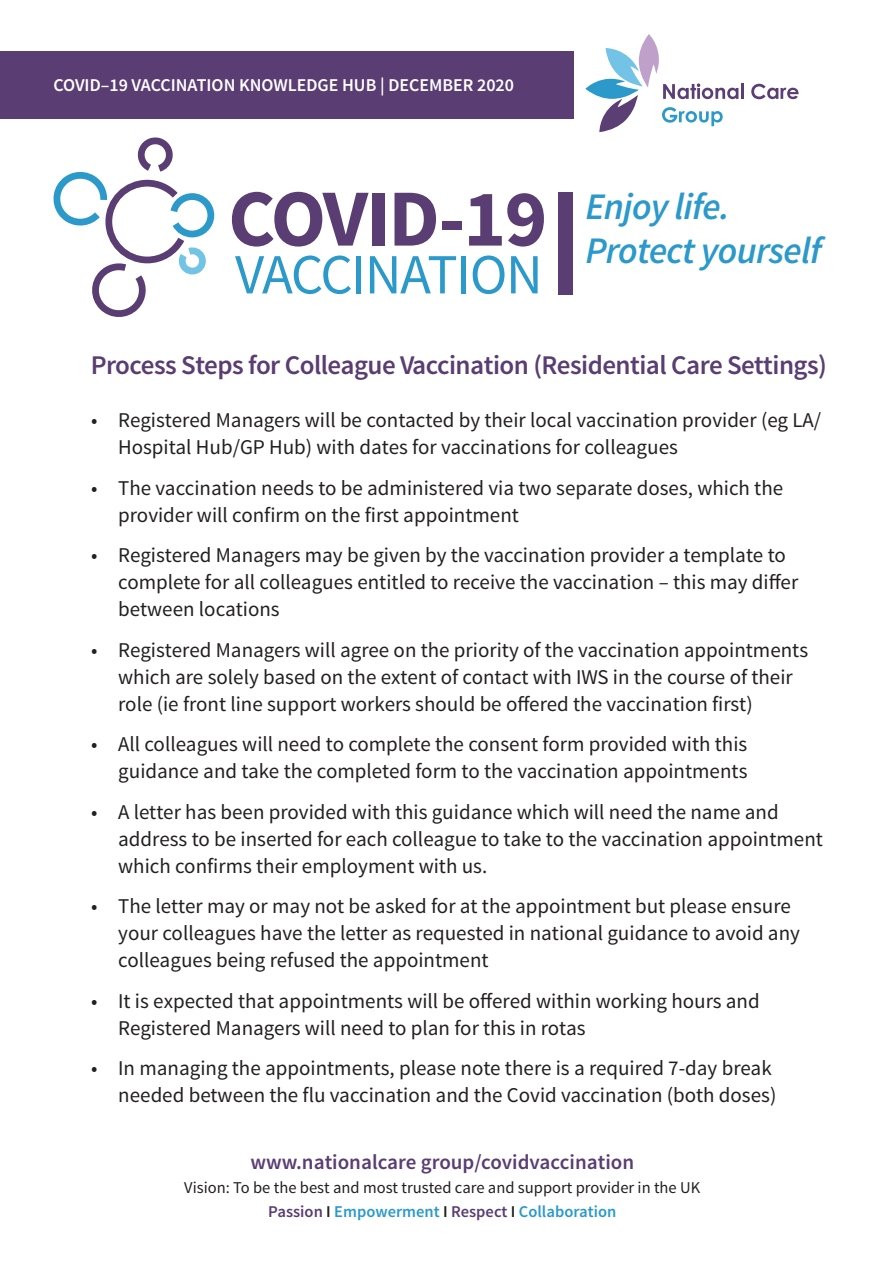
<style>
.page{position:relative;width:893px;height:1263px;background:#fff}
.page>*{position:absolute;margin:0;border:0;box-sizing:border-box;transform-origin:0 0}
.t1{font:700 81px "Source Sans Pro";letter-spacing:-.02em;color:#5a3d73}
.t2{font:56.7px "Source Sans Pro";letter-spacing:-.02em;color:#2b99ca}
.t3{font:italic 600 37.5px/44.8px "Source Sans Pro";letter-spacing:-.02em;color:#2b99ca}
.t4{font:600 27px "Source Sans Pro";letter-spacing:-.02em;color:#5a3d73}
.t5{font:21px/27px "Source Sans Pro";color:#231f20}
.t6{font:600 21px "Source Sans Pro";color:#5a3d73}
.t7{font:600 18px "Source Sans Pro";color:#fff}
.t8{font:16.5px/24px "Source Sans Pro";color:#231f20;text-align:center}
.s1{font-weight:600;color:#5a3d73}
.s2{font-weight:600}
.s3{font-weight:600;color:#2b99ca}
</style>
<div class="page">
<svg style="left:53px;top:137px;width:158px;height:180px"></svg>
<div style="left:559px;top:192px;width:14px;height:103px;background:#5a3d73"></div>
<div style="left:0;top:52px;width:573px;height:67px;background:#5a3d73"></div>
<hr style="left:741px;top:84px;width:3px;height:15px;background:#5a3e74">
<svg style="left:751px;top:84px;width:48px;height:15px"></svg>
<svg style="left:585px;top:34px;width:153px;height:98px"></svg>
<p class="t7" style="left:53px;top:73px;width:462px">COVID–19 VACCINATION KNOWLEDGE HUB | DECEMBER 2020</p>
<h1 class="t1" style="left:228px;top:167px;width:321px">COVID-19</h1>
<h2 class="t2" style="left:235px;top:239px;width:309px">VACCINATION</h2>
<h3 class="t3" style="left:585px;top:184px;width:238px">Enjoy life.<br>Protect yourself</h3>
<p class="t4" style="left:91px;top:348px;width:738px">Process Steps for Colleague Vaccination (Residential Care Settings)</p>
<p class="t5" style="left:118px;top:407px;width:704px;text-indent:-27px">• Registered Managers will be contacted by their local vaccination provider (eg LA/<br>Hospital Hub/GP Hub) with dates for vaccinations for colleagues</p>
<p class="t5" style="left:118px;top:475px;width:666px;text-indent:-27px">• The vaccination needs to be administered via two separate doses, which the provider will confirm on the first appointment</p>
<p class="t5" style="left:118px;top:542px;width:682px;text-indent:-27px">• Registered Managers may be given by the vaccination provider a template to complete for all colleagues entitled to receive the vaccination – this may differ between locations</p>
<p class="t5" style="left:118px;top:637px;width:691px;text-indent:-27px">• Registered Managers will agree on the priority of the vaccination appointments which are solely based on the extent of contact with IWS in the course of their role (ie front line support workers should be offered the vaccination first)</p>
<p class="t5" style="left:91px;top:731px;width:658px;text-align:right">• All colleagues will need to complete the consent form provided with this guidance and take the completed form to the vaccination appointments</p>
<p class="t5" style="left:118px;top:799px;width:706px;text-indent:-27px">• A letter has been provided with this guidance which will need the name and address to be inserted for each colleague to take to the vaccination appointment which confirms their employment with us.</p>
<p class="t5" style="left:118px;top:893px;width:683px;text-indent:-27px">• The letter may or may not be asked for at the appointment but please ensure your colleagues have the letter as requested in national guidance to avoid any colleagues being refused the appointment</p>
<p class="t5" style="left:118px;top:988px;width:643px;text-indent:-27px">• It is expected that appointments will be offered within working hours and<br>Registered Managers will need to plan for this in rotas</p>
<p class="t5" style="left:91px;top:1055px;width:687px;text-align:right">• In managing the appointments, please note there is a required 7-day break needed between the flu vaccination and the Covid vaccination (both doses)</p>
<p class="t6" style="left:250px;top:1149px;width:385px">www.nationalcare group/covidvaccination</p>
<p class="t8" style="left:184px;top:1176px;width:517px">Vision: To be the best and most trusted care and support provider in the UK<br><span class="s1">Passion</span> <span class="s2">I</span> <span class="s3">Empowerment</span> <span class="s2">I</span> <span class="s1">Respect</span> <span class="s2">I</span> <span class="s3">Collaboration</span></p>
</div>
